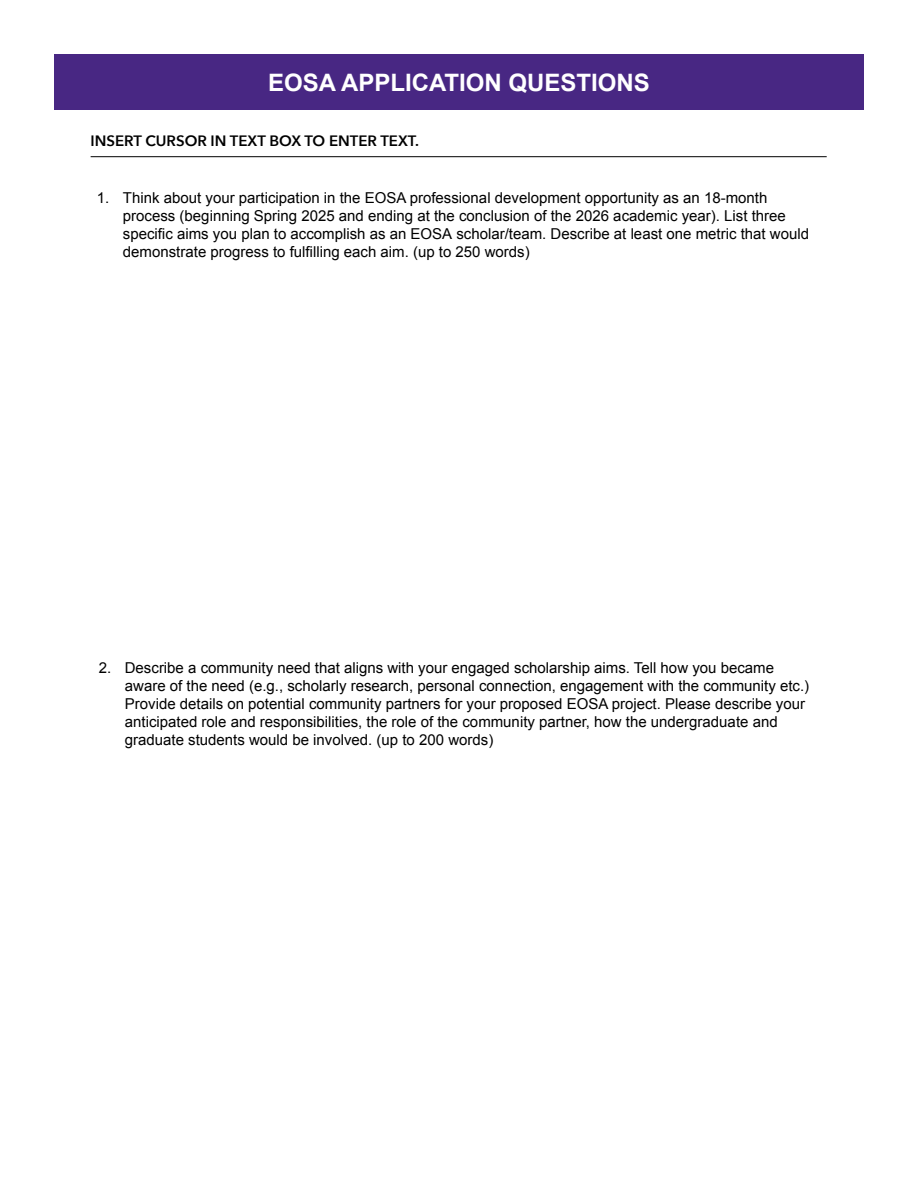
<style>
.page{position:relative;width:918px;height:1188px;background:#fff}
.page>*{position:absolute;margin:0;border:0;box-sizing:border-box;transform-origin:0 0}
.t1{font:700 24px "Arial";color:#fff}
.t2{font:15px/18px "Arial";color:#000}
.t3{font:600 15px "Avenir Next";color:#000}
</style>
<div class="page">
<hr style="left:91px;top:156px;width:736px;height:1px;background:#000">
<div style="left:54px;top:54px;width:810px;height:55px;background:#482783"></div>
<h1 class="t1" style="left:268px;top:67px;width:383px">EOSA APPLICATION QUESTIONS</h1>
<p class="t3" style="left:91px;top:128px;width:330px">INSERT CURSOR IN TEXT BOX TO ENTER TEXT.</p>
<p class="t2" style="left:123px;top:189px;width:688px;text-indent:-26px">1. Think about your participation in the EOSA professional development opportunity as an 18-month process (beginning Spring 2025 and ending at the conclusion of the 2026 academic year). List three specific aims you plan to accomplish as an EOSA scholar/team. Describe at least one metric that would demonstrate progress to fulfilling each aim. (up to 250 words)</p>
<p class="t2" style="left:125px;top:659px;width:686px;text-indent:-26px">2. Describe a community need that aligns with your engaged scholarship aims. Tell how you became aware of the need (e.g., scholarly research, personal connection, engagement with the community etc.)<br>Provide details on potential community partners for your proposed EOSA project. Please describe your anticipated role and responsibilities, the role of the community partner, how the undergraduate and graduate students would be involved. (up to 200 words)</p>
</div>
